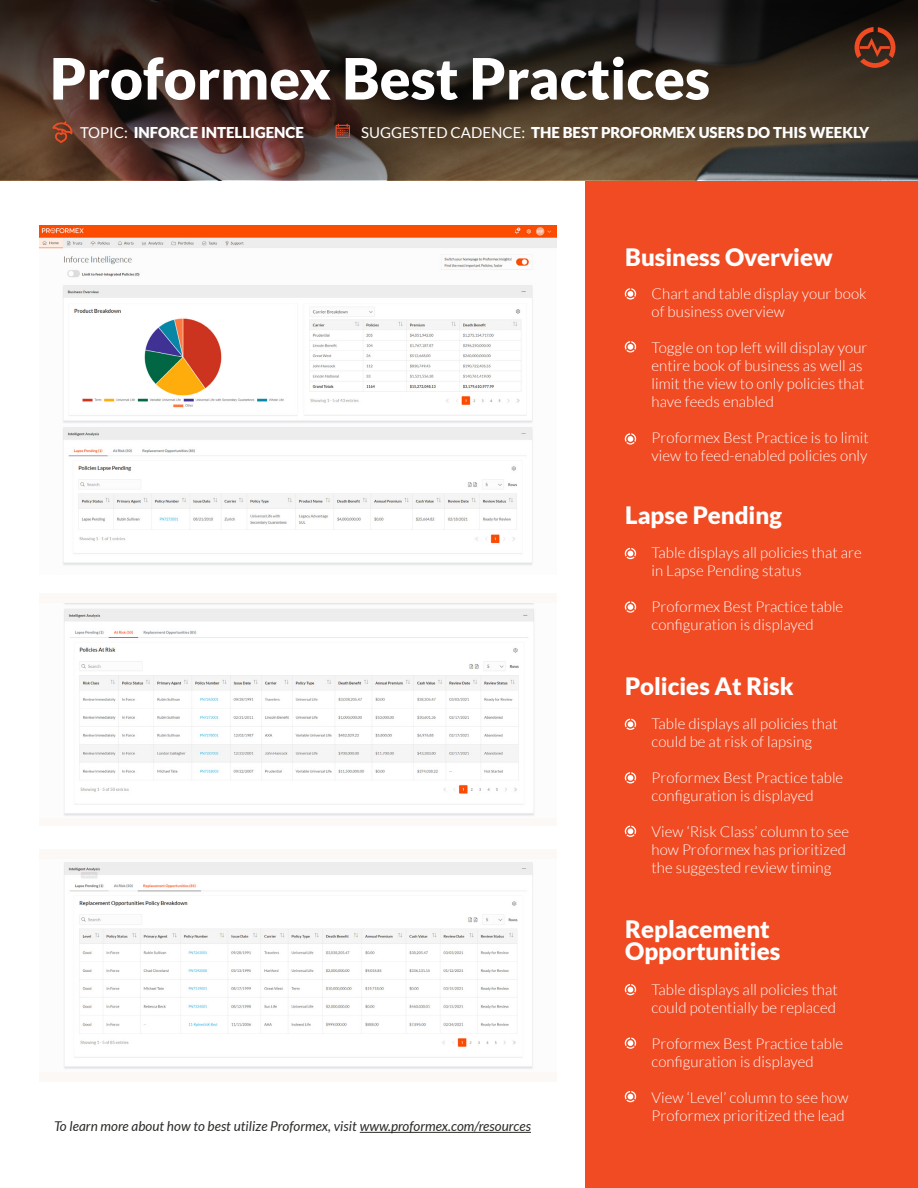
<style>
.page{position:relative;width:918px;height:1188px;background:#fff}
.page>*{position:absolute;margin:0;border:0;box-sizing:border-box;transform-origin:0 0}
.t1{font:900 57px "Lato";color:#fff}
.t2{font:900 24px "Lato";color:#fff}
.t3{font:300 15px/18px "Lato";letter-spacing:.005em;color:#fff}
.t4{font:900 15px "Lato";color:#fff}
.t5{font:italic 13.5px "Lato";letter-spacing:.005em;color:#2c2a27}
.s1{font-weight:400}
</style>
<div class="page">
<div style="left:585px;top:0;width:333px;height:1188px;background:#f04b23"></div>
<svg style="left:0;top:0;width:918px;height:180px;background:#3d3027"></svg>
<svg style="left:625px;top:288px;width:11px;height:12px"></svg>
<svg style="left:625px;top:341px;width:11px;height:12px"></svg>
<svg style="left:625px;top:433px;width:11px;height:12px"></svg>
<svg style="left:625px;top:548px;width:11px;height:11px"></svg>
<svg style="left:625px;top:601px;width:11px;height:12px"></svg>
<svg style="left:625px;top:719px;width:11px;height:11px"></svg>
<svg style="left:625px;top:772px;width:11px;height:11px"></svg>
<svg style="left:625px;top:826px;width:11px;height:11px"></svg>
<svg style="left:625px;top:984px;width:11px;height:11px"></svg>
<svg style="left:625px;top:1037px;width:11px;height:12px"></svg>
<svg style="left:625px;top:1091px;width:11px;height:11px"></svg>
<svg style="left:855px;top:27px;width:40px;height:41px"></svg>
<img style="left:40px;top:225px;width:517px;height:340px">
<div style="left:40px;top:594px;width:517px;height:232px;background:#fcf8f6"></div>
<img style="left:64px;top:603px;width:470px;height:213px">
<div style="left:40px;top:850px;width:517px;height:232px;background:#fcf8f6"></div>
<img style="left:64px;top:862px;width:469px;height:207px">
<svg style="left:336px;top:124px;width:14px;height:14px"></svg>
<svg style="left:53px;top:121px;width:19px;height:34px"></svg>
<hr style="left:360px;top:1132px;width:171px;height:1px;background:#2c2a27">
<p class="t1" style="left:50px;top:45px;width:662px">Proformex Best Practices</p>
<p class="t4" style="left:80px;top:123px;width:225px"><span class="s1">TOPIC:</span> INFORCE INTELLIGENCE</p>
<p class="t4" style="left:361px;top:123px;width:509px"><span class="s1">SUGGESTED CADENCE:</span> THE BEST PROFORMEX USERS DO THIS WEEKLY</p>
<p class="t2" style="left:625px;top:243px;width:209px">Business Overview</p>
<p class="t3" style="left:652px;top:284px;width:217px">Chart and table display your book of business overview</p>
<p class="t3" style="left:652px;top:338px;width:217px">Toggle on top left will display your entire book of business as well as limit the view to only policies that have feeds enabled</p>
<p class="t3" style="left:652px;top:428px;width:219px">Proformex Best Practice is to limit view to feed-enabled policies only</p>
<p class="t2" style="left:625px;top:501px;width:158px">Lapse Pending</p>
<p class="t3" style="left:652px;top:544px;width:212px">Table displays all policies that are in Lapse Pending status</p>
<p class="t3" style="left:652px;top:598px;width:193px">Proformex Best Practice table configuration is displayed</p>
<p class="t5" style="left:54px;top:1119px;width:478px">To learn more about how to best utilize Proformex, visit www.proformex.com/resources</p>
<p class="t2" style="left:625px;top:672px;width:170px">Policies At Risk</p>
<p class="t3" style="left:652px;top:715px;width:188px">Table displays all policies that could be at risk of lapsing</p>
<p class="t3" style="left:652px;top:769px;width:193px">Proformex Best Practice table configuration is displayed</p>
<p class="t3" style="left:652px;top:823px;width:199px">View ‘Risk Class’ column to see how Proformex has prioritized the suggested review timing</p>
<p class="t2" style="left:625px;top:915px;width:146px">Replacement</p>
<p class="t2" style="left:625px;top:937px;width:157px">Opportunities</p>
<p class="t3" style="left:652px;top:980px;width:188px">Table displays all policies that could potentially be replaced</p>
<p class="t3" style="left:652px;top:1034px;width:193px">Proformex Best Practice table configuration is displayed</p>
<p class="t3" style="left:652px;top:1088px;width:199px">View ‘Level’ column to see how<br>Proformex prioritized the lead</p>
</div>
